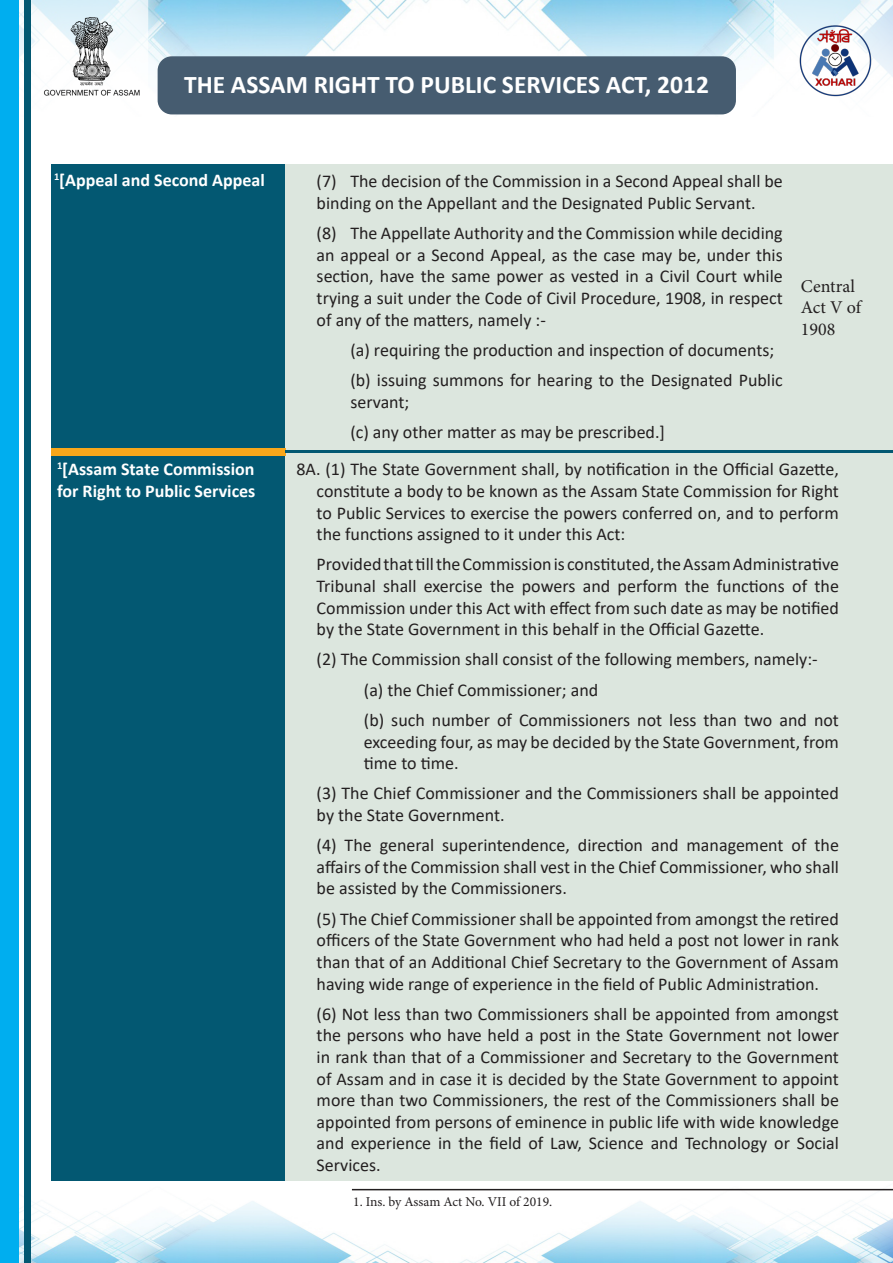
<style>
.page{position:relative;width:893px;height:1263px;background:#fff}
.page>*{position:absolute;margin:0;border:0;box-sizing:border-box;transform-origin:0 0}
.t1{font:700 25.5px "Calibri";color:#fff}
.t2{font:18px/21.6px "Calibri";color:#231f20;text-align:justify}
.t3{font:700 18px/21.6px "Calibri";color:#fff}
.t4{font:18px/21.6px "Minion Pro";color:#231f20}
.t5{font:13.5px "Minion Pro";letter-spacing:-.005em;color:#231f20}
</style>
<div class="page">
<img style="left:18px;top:1182px;width:875px;height:81px">
<div style="left:51px;top:165px;width:235px;height:1016px;background:#035872"></div>
<div style="left:286px;top:165px;width:607px;height:1016px;background:#dce6de"></div>
<img style="left:148px;top:0;width:626px;height:115px">
<svg style="left:18px;top:0;width:130px;height:123px"></svg>
<svg style="left:774px;top:0;width:119px;height:77px"></svg>
<div style="left:158px;top:56px;width:578px;height:58px;background:#465c70;border-radius:14px"></div>
<img style="left:783px;top:11px;width:104px;height:86px">
<img style="left:38px;top:13px;width:106px;height:102px">
<div style="left:0;top:0;width:18px;height:1263px;background:#00aeef"></div>
<div style="left:24px;top:0;width:7px;height:1263px;background:#035872"></div>
<div style="left:51px;top:448px;width:235px;height:8px;background:#f9a71b"></div>
<hr style="left:286px;top:450px;width:607px;height:3px;background:#035872">
<hr style="left:352px;top:1189px;width:541px;height:1px;background:#231f20">
<p class="t1" style="left:184px;top:66px;width:526px">THE ASSAM RIGHT TO PUBLIC SERVICES ACT, 2012</p>
<p class="t3" style="left:54px;top:169px;width:212px"><sup>1</sup>[Appeal and Second Appeal</p>
<p class="t3" style="left:57px;top:458px;width:200px"><sup>1</sup>[Assam State Commission for Right to Public Services</p>
<p class="t2" style="left:317px;top:170px;width:468px">(7) The decision of the Commission in a Second Appeal shall be binding on the Appellant and the Designated Public Servant.</p>
<p class="t2" style="left:317px;top:222px;width:468px">(8) The Appellate Authority and the Commission while deciding an appeal or a Second Appeal, as the case may be, under this section, have the same power as vested in a Civil Court while trying a suit under the Code of Civil Procedure, 1908, in respect of any of the matters, namely :-</p>
<p class="t2" style="left:350px;top:339px;width:425px">(a) requiring the production and inspection of documents;</p>
<p class="t2" style="left:350px;top:369px;width:434px">(b) issuing summons for hearing to the Designated Public servant;</p>
<p class="t2" style="left:350px;top:421px;width:316px">(c) any other matter as may be prescribed.]</p>
<p class="t2" style="left:317px;top:458px;width:524px;text-indent:-20px">8A. (1) The State Government shall, by notification in the Official Gazette, constitute a body to be known as the Assam State Commission for Right to Public Services to exercise the powers conferred on, and to perform the functions assigned to it under this Act:</p>
<p class="t2" style="left:317px;top:553px;width:524px">Provided that till the Commission is constituted, the Assam Administrative Tribunal shall exercise the powers and perform the functions of the Commission under this Act with effect from such date as may be notified by the State Government in this behalf in the Official Gazette.</p>
<p class="t2" style="left:317px;top:648px;width:503px">(2) The Commission shall consist of the following members, namely:-</p>
<p class="t2" style="left:364px;top:678px;width:236px">(a) the Chief Commissioner; and</p>
<p class="t2" style="left:364px;top:709px;width:477px">(b) such number of Commissioners not less than two and not exceeding four, as may be decided by the State Government, from time to time.</p>
<p class="t2" style="left:317px;top:782px;width:524px">(3) The Chief Commissioner and the Commissioners shall be appointed by the State Government.</p>
<p class="t2" style="left:317px;top:834px;width:524px">(4) The general superintendence, direction and management of the affairs of the Commission shall vest in the Chief Commissioner, who shall be assisted by the Commissioners.</p>
<p class="t2" style="left:317px;top:907px;width:524px">(5) The Chief Commissioner shall be appointed from amongst the retired officers of the State Government who had held a post not lower in rank than that of an Additional Chief Secretary to the Government of Assam having wide range of experience in the field of Public Administration.</p>
<p class="t2" style="left:317px;top:1002px;width:524px">(6) Not less than two Commissioners shall be appointed from amongst the persons who have held a post in the State Government not lower in rank than that of a Commissioner and Secretary to the Government of Assam and in case it is decided by the State Government to appoint more than two Commissioners, the rest of the Commissioners shall be appointed from persons of eminence in public life with wide knowledge and experience in the field of Law, Science and Technology or Social Services.</p>
<p class="t4" style="left:801px;top:275px;width:62px">Central<br>Act V of<br>1908</p>
<p class="t5" style="left:353px;top:1193px;width:201px">1. Ins. by Assam Act No. VII of 2019.</p>
</div>
